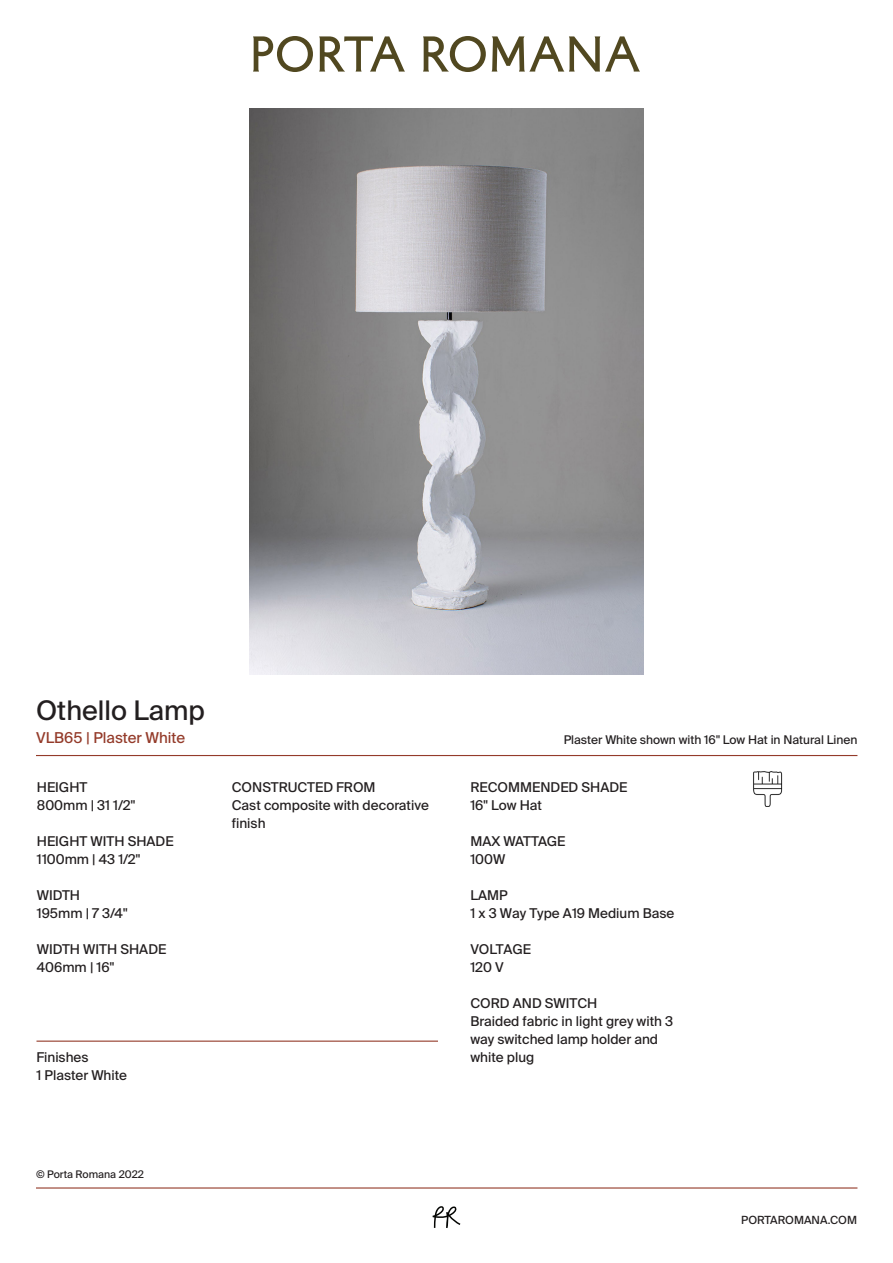
<style>
.page{position:relative;width:893px;height:1263px;background:#fff}
.page>*{position:absolute;margin:0;border:0;box-sizing:border-box;transform-origin:0 0}
.t1{font:27px "Suisse Intl";color:#231f20}
.t2{font:15px "Suisse Intl";color:#943b2a}
.t3{font:13.5px/18px "Suisse Intl";color:#231f20}
.t4{font:12px "Suisse Intl";color:#231f20}
.t5{font:11.25px "Suisse Intl";color:#231f20}
.t6{font:10.5px "Suisse Intl";color:#231f20}
</style>
<div class="page">
<hr style="left:36px;top:755px;width:821px;height:1px;background:#943b2a">
<img style="left:250px;top:108px;width:393px;height:566px">
<svg style="left:253px;top:36px;width:60px;height:36px"></svg>
<svg style="left:319px;top:36px;width:86px;height:36px"></svg>
<svg style="left:423px;top:36px;width:63px;height:36px"></svg>
<svg style="left:492px;top:36px;width:148px;height:36px"></svg>
<hr style="left:36px;top:1040px;width:402px;height:2px;background:#943b2a">
<svg style="left:433px;top:1206px;width:27px;height:22px"></svg>
<hr style="left:36px;top:1187px;width:821px;height:1px;background:#943b2a">
<img style="left:753px;top:772px;width:30px;height:35px">
<h1 class="t1" style="left:36px;top:695px;width:170px">Othello Lamp</h1>
<p class="t2" style="left:36px;top:729px;width:150px">VLB65 | Plaster White</p>
<p class="t4" style="left:564px;top:733px;width:295px">Plaster White shown with 16" Low Hat in Natural Linen</p>
<p class="t3" style="left:37px;top:778px;width:100px">HEIGHT<br>800mm | 31 1/2"</p>
<p class="t3" style="left:37px;top:832px;width:138px">HEIGHT WITH SHADE<br>1100mm | 43 1/2"</p>
<p class="t3" style="left:37px;top:886px;width:92px">WIDTH<br>195mm | 7 3/4"</p>
<p class="t3" style="left:37px;top:940px;width:131px">WIDTH WITH SHADE<br>406mm | 16"</p>
<p class="t3" style="left:36px;top:1048px;width:92px">Finishes<br>1 Plaster White</p>
<p class="t6" style="left:36px;top:1168px;width:109px">© Porta Romana 2022</p>
<p class="t3" style="left:232px;top:778px;width:199px">CONSTRUCTED FROM<br>Cast composite with decorative finish</p>
<p class="t3" style="left:470px;top:778px;width:159px">RECOMMENDED SHADE<br>16" Low Hat</p>
<p class="t3" style="left:470px;top:832px;width:97px">MAX WATTAGE<br>100W</p>
<p class="t3" style="left:470px;top:886px;width:205px">LAMP<br>1 x 3 Way Type A19 Medium Base</p>
<p class="t3" style="left:470px;top:940px;width:62px">VOLTAGE<br>120 V</p>
<p class="t3" style="left:470px;top:994px;width:204px">CORD AND SWITCH<br>Braided fabric in light grey with 3 way switched lamp holder and white plug</p>
<p class="t5" style="left:741px;top:1213px;width:117px">PORTAROMANA.COM</p>
</div>
